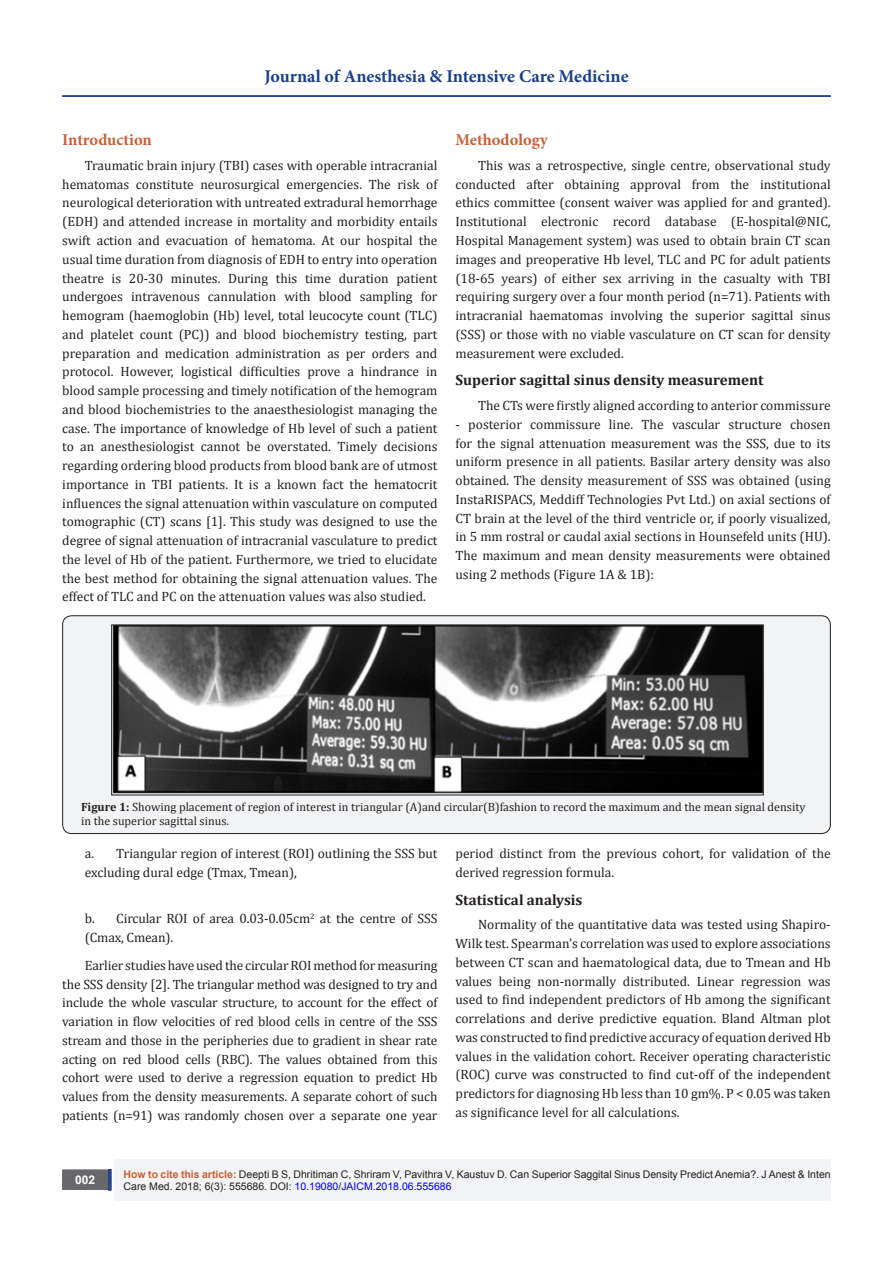
<style>
.page{position:relative;width:893px;height:1263px;background:#fff}
.page>*{position:absolute;margin:0;border:0;box-sizing:border-box;transform-origin:0 0}
.t1{font:700 18px "Minion Pro";color:#183f89}
.t2{font:700 16.5px "Minion Pro";color:#ca5f37}
.t3{font:700 15px "Cambria";color:#231f20}
.t4{font:13.5px/18.8px "Cambria";color:#231f20;text-align:justify}
.t5{font:12px/14.4px "Cambria";color:#231f20}
.t6{font:700 12px "Arial";color:#fff}
.t7{font:10.5px/12.6px "Arial";color:#231f20}
.s1{font-weight:700}
.s2{font-weight:700;color:#ca6035}
.s3{color:#00f}
</style>
<div class="page">
<div style="left:115px;top:1160px;width:716px;height:41px;background:#f2f3f4"></div>
<div style="left:63px;top:1170px;width:44px;height:19px;background:#68676a"></div>
<div style="left:62px;top:1169px;width:46px;height:21px;border:2px solid #68676a"></div>
<div style="left:108px;top:1169px;width:3px;height:21px;background:#1c6d90;border:2px solid #253f8e"></div>
<hr style="left:62px;top:95px;width:769px;height:2px;background:#253f8e">
<div style="left:63px;top:616px;width:767px;height:217px;background:#f2f3f4;border-radius:9px"></div>
<div style="left:62px;top:615px;width:769px;height:219px;border:1px solid #231f20;border-radius:9px"></div>
<img style="left:113px;top:627px;width:648px;height:166px">
<div style="left:111px;top:625px;width:652px;height:170px;border:1px solid #231f20"></div>
<h1 class="t1" style="left:264px;top:63px;width:366px">Journal of Anesthesia &amp; Intensive Care Medicine</h1>
<p class="t2" style="left:62px;top:128px;width:91px">Introduction</p>
<p class="t4" style="left:62px;top:156px;width:377px;text-indent:22px">Traumatic brain injury (TBI) cases with operable intracranial hematomas constitute neurosurgical emergencies. The risk of neurological deterioration with untreated extradural hemorrhage (EDH) and attended increase in mortality and morbidity entails swift action and evacuation of hematoma. At our hospital the usual time duration from diagnosis of EDH to entry into operation theatre is 20-30 minutes. During this time duration patient undergoes intravenous cannulation with blood sampling for hemogram (haemoglobin (Hb) level, total leucocyte count (TLC) and platelet count (PC)) and blood biochemistry testing, part preparation and medication administration as per orders and protocol. However, logistical difficulties prove a hindrance in blood sample processing and timely notification of the hemogram and blood biochemistries to the anaesthesiologist managing the case. The importance of knowledge of Hb level of such a patient to an anesthesiologist cannot be overstated. Timely decisions regarding ordering blood products from blood bank are of utmost importance in TBI patients. It is a known fact the hematocrit influences the signal attenuation within vasculature on computed tomographic (CT) scans [1]. This study was designed to use the degree of signal attenuation of intracranial vasculature to predict the level of Hb of the patient. Furthermore, we tried to elucidate the best method for obtaining the signal attenuation values. The effect of TLC and PC on the attenuation values was also studied.</p>
<p class="t2" style="left:455px;top:128px;width:94px">Methodology</p>
<p class="t4" style="left:455px;top:156px;width:377px;text-indent:22px">This was a retrospective, single centre, observational study conducted after obtaining approval from the institutional ethics committee (consent waiver was applied for and granted).<br>Institutional electronic record database (E-hospital@NIC, Hospital Management system) was used to obtain brain CT scan images and preoperative Hb level, TLC and PC for adult patients (18-65 years) of either sex arriving in the casualty with TBI requiring surgery over a four month period (n=71). Patients with intracranial haematomas involving the superior sagittal sinus (SSS) or those with no viable vasculature on CT scan for density measurement were excluded.</p>
<p class="t3" style="left:455px;top:370px;width:310px">Superior sagittal sinus density measurement</p>
<p class="t4" style="left:478px;top:396px;width:354px">The CTs were firstly aligned according to anterior commissure</p>
<p class="t4" style="left:455px;top:415px;width:377px">- posterior commissure line. The vascular structure chosen for the signal attenuation measurement was the SSS, due to its uniform presence in all patients. Basilar artery density was also obtained. The density measurement of SSS was obtained (using InstaRISPACS, Meddiff Technologies Pvt Ltd.) on axial sections of CT brain at the level of the third ventricle or, if poorly visualized, in 5 mm rostral or caudal axial sections in Hounsefeld units (HU).<br>The maximum and mean density measurements were obtained using 2 methods (Figure 1A &amp; 1B):</p>
<p class="t5" style="left:81px;top:799px;width:726px"><span class="s1">Figure 1:</span> Showing placement of region of interest in triangular (A)and circular(B)fashion to record the maximum and the mean signal density in the superior sagittal sinus.</p>
<p class="t4" style="left:85px;top:844px;width:354px">a. Triangular region of interest (ROI) outlining the SSS but excluding dural edge (Tmax, Tmean),</p>
<p class="t4" style="left:85px;top:909px;width:354px">b. Circular ROI of area 0.03-0.05cm<sup>2</sup> at the centre of SSS (Cmax, Cmean).</p>
<p class="t4" style="left:62px;top:956px;width:377px;text-indent:22px">Earlier studies have used the circular ROI method for measuring the SSS density [2]. The triangular method was designed to try and include the whole vascular structure, to account for the effect of variation in flow velocities of red blood cells in centre of the SSS stream and those in the peripheries due to gradient in shear rate acting on red blood cells (RBC). The values obtained from this cohort were used to derive a regression equation to predict Hb values from the density measurements. A separate cohort of such patients (n=91) was randomly chosen over a separate one year</p>
<p class="t4" style="left:455px;top:844px;width:377px">period distinct from the previous cohort, for validation of the derived regression formula.</p>
<p class="t3" style="left:455px;top:889px;width:129px">Statistical analysis</p>
<p class="t4" style="left:455px;top:915px;width:377px;text-indent:22px">Normality of the quantitative data was tested using Shapiro-Wilk test. Spearman’s correlation was used to explore associations between CT scan and haematological data, due to Tmean and Hb values being non-normally distributed. Linear regression was used to find independent predictors of Hb among the significant correlations and derive predictive equation. Bland Altman plot was constructed to find predictive accuracy of equation derived Hb values in the validation cohort. Receiver operating characteristic (ROC) curve was constructed to find cut-off of the independent predictors for diagnosing Hb less than 10 gm%. P &lt; 0.05 was taken as significance level for all calculations.</p>
<p class="t6" style="left:75px;top:1172px;width:22px">002</p>
<p class="t7" style="left:124px;top:1168px;width:709px"><span class="s2">How to cite this article:</span> Deepti B S, Dhritiman C, Shriram V, Pavithra V, Kaustuv D. Can Superior Saggital Sinus Density Predict Anemia?. J Anest &amp; Inten<br>Care Med. 2018; 6(3): 555686. DOI: <span class="s3">10.19080/JAICM.2018.06.555686</span></p>
</div>
